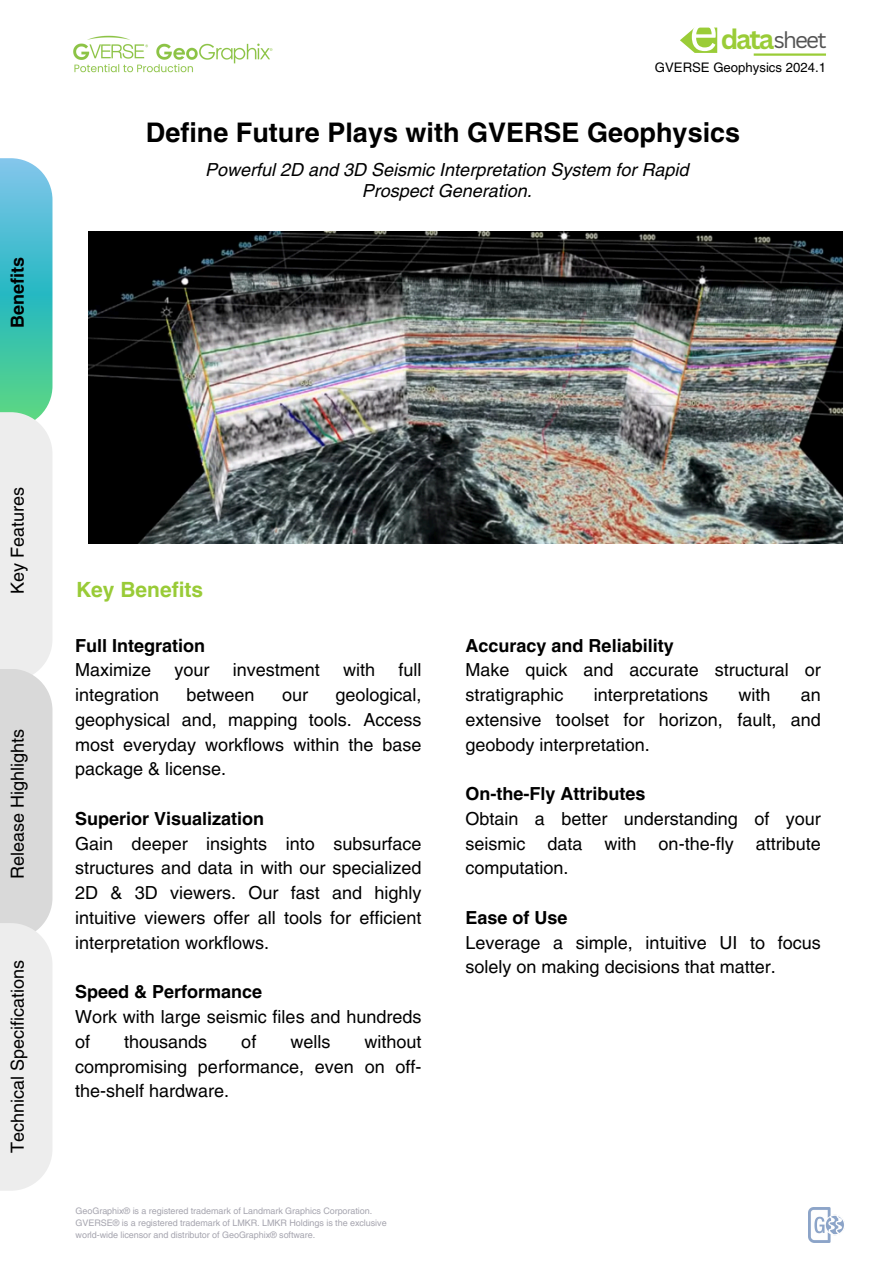
<style>
.page{position:relative;width:894px;height:1264px;background:#fff}
.page>*{position:absolute;margin:0;border:0;box-sizing:border-box;transform-origin:0 0}
.t1{font:51.15px "Canva Sans";color:#fff}
.t2{font:700 27.3px "Canva Sans";color:#9acc37}
.t3{font:700 27px "Helvetica LT Pro";color:#000}
.t4{font:22.35px "Canva Sans";letter-spacing:-.08em;color:#545454}
.t5{font:700 21px "Helvetica LT Pro";color:#99cb37}
.t6{font:18px/24.8px "Helvetica LT Pro";color:#000}
.t7{font:italic 18px/20.2px "Helvetica LT Pro";color:#000;text-align:center}
.t8{font:700 18px/24.8px "Helvetica LT Pro";color:#000}
.t9{font:13.2px "Helvetica LT Pro";color:#000}
.t10{font:9px/12px "Helvetica LT Pro";letter-spacing:-.005em;color:#a6a5af}
.s1{font-weight:400}
.s2{font-weight:700}
</style>
<div class="page">
<svg style="left:0;top:158px;width:52px;height:254px;background:#4fc4c0"></svg>
<div style="left:0;top:412px;width:52px;height:269px;background:#ededed"></div>
<div style="left:0;top:668px;width:52px;height:271px;background:#d9d9d9"></div>
<div style="left:0;top:923px;width:52px;height:267px;background:#ededed"></div>
<img style="left:89px;top:231px;width:752px;height:312px">
<img style="left:808px;top:1207px;width:35px;height:35px">
<img style="left:73px;top:35px;width:200px;height:38px">
<hr style="left:753px;top:53px;width:72px;height:3px;background:#9acc37">
<svg style="left:680px;top:28px;width:37px;height:25px"></svg>
<h5 class="t8" style="left:7px;top:328px;width:72px;rotate:-90deg">Benefits</h5>
<h5 class="t1" style="left:688px;top:-4px;width:31px">e</h5>
<p class="t2" style="left:720px;top:20px;width:55px">data</p>
<h5 class="t4" style="left:773px;top:24px;width:54px">sheet</h5>
<h5 class="t9" style="left:654px;top:63px;width:172px">GVERSE Geophysics 2024.1</h5>
<p class="t3" style="left:146px;top:123px;width:595px">Define Future Plays with GVERSE Geophysics</p>
<h1 class="t7" style="left:205px;top:161px;width:485px">Powerful 2D and 3D Seismic Interpretation System for Rapid<br>Prospect Generation.</h1>
<h3 class="t6" style="left:7px;top:594px;width:108px;rotate:-90deg">Key Features</h3>
<h6 class="t6" style="left:7px;top:879px;width:151px;rotate:-90deg">Release Highlights</h6>
<h4 class="t6" style="left:7px;top:1153px;width:194px;rotate:-90deg">Technical Specifications</h4>
<h5 class="t5" style="left:76px;top:582px;width:129px">Key Benefits</h5>
<h5 class="t8" style="left:75px;top:634px;width:132px">Full Integration<br><span class="s1">Maximize</span></h5>
<h5 class="t6" style="left:174px;top:659px;width:37px">your</h5>
<h5 class="t6" style="left:233px;top:659px;width:89px">investment</h5>
<h5 class="t6" style="left:343px;top:659px;width:34px">with</h5>
<h5 class="t6" style="left:398px;top:659px;width:25px">full</h5>
<h5 class="t6" style="left:75px;top:684px;width:348px;text-align:justify;text-indent:260px">geological, geophysical and, mapping tools. Access most everyday workflows within the base package &amp; license.</h5>
<h5 class="t6" style="left:75px;top:808px;width:348px"><span class="s2">Superior Visualization<br></span>Gain deeper insights into subsurface structures and data in with our specialized 2D &amp; 3D viewers. Our fast and highly intuitive viewers offer all tools for efficient interpretation workflows.</h5>
<h1 class="t6" style="left:75px;top:981px;width:348px"><span class="s2">Speed &amp; Performance<br></span>Work with large seismic files and hundreds of</h1>
<h5 class="t6" style="left:75px;top:684px;width:86px">integration</h5>
<h5 class="t6" style="left:186px;top:684px;width:70px">between</h5>
<h5 class="t6" style="left:282px;top:684px;width:28px">our</h5>
<h1 class="t6" style="left:124px;top:1030px;width:85px">thousands</h1>
<h1 class="t6" style="left:241px;top:1030px;width:17px">of</h1>
<h1 class="t6" style="left:290px;top:1030px;width:41px">wells</h1>
<h1 class="t6" style="left:75px;top:1030px;width:348px;text-align:justify;text-indent:289px">without compromising performance, even on off&shy;the-shelf hardware.</h1>
<h5 class="t10" style="left:76px;top:1205px;width:312px">GeoGraphix® is a registered trademark of Landmark Graphics Corporation.<br>GVERSE® is a registered trademark of LMKR. LMKR Holdings is the exclusive world-wide licensor and distributor of GeoGraphix® software.</h5>
<h5 class="t6" style="left:465px;top:634px;width:357px"><span class="s2">Accuracy and Reliability<br></span>Make quick and accurate structural or stratigraphic</h5>
<h5 class="t6" style="left:593px;top:684px;width:116px">interpretations</h5>
<h5 class="t6" style="left:738px;top:684px;width:34px">with</h5>
<h5 class="t6" style="left:465px;top:684px;width:357px;text-align:justify;text-indent:335px">an extensive toolset for horizon, fault, and geobody interpretation.</h5>
<p class="t6" style="left:465px;top:783px;width:357px"><span class="s2">On-the-Fly Attributes<br></span>Obtain a better understanding of your seismic data with on-the-fly attribute computation.</p>
<h2 class="t6" style="left:465px;top:907px;width:357px"><span class="s2">Ease of Use<br></span>Leverage a simple, intuitive UI to focus solely on making decisions that matter.</h2>
</div>
